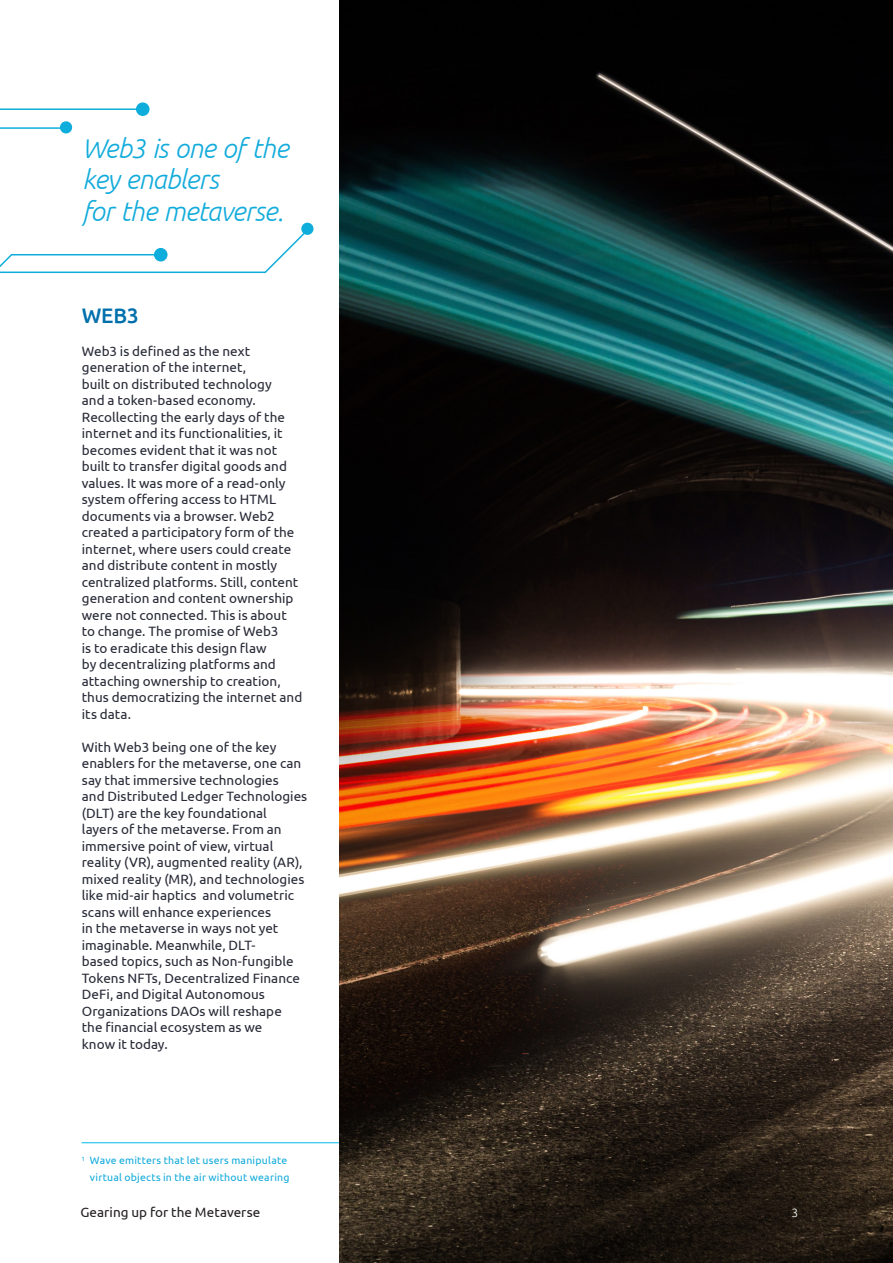
<style>
.page{position:relative;width:893px;height:1263px;background:#fff}
.page>*{position:absolute;margin:0;border:0;box-sizing:border-box;transform-origin:0 0}
.quote{font:italic 300 27px/31.5px "Ubuntu";letter-spacing:-.02em;color:#12abdb}
.Chapter_subtitle_1{font:500 21px "Ubuntu";color:#0070ad}
.H6-body{font:13.5px/16.5px "Ubuntu";color:#272936}
.t1{font:13.5px "Ubuntu";letter-spacing:.005em;color:#231f20}
.t2{font:300 12px "Ubuntu";color:#fff}
.H1-Title-table{font:10.5px/16.5px "Ubuntu";letter-spacing:.02em;color:#12abdb;text-align:right}
</style>
<div class="page">
<hr style="left:82px;top:1142px;width:477px;height:1px;background:#00b9e7">
<div style="left:302px;top:223px;width:11px;height:11px;background:#0eaddb;border-radius:50%"></div>
<div style="left:301px;top:223px;width:12px;height:12px;border:1px solid #0eaddb;border-radius:50%"></div>
<svg style="left:0;top:227px;width:310px;height:47px"></svg>
<div style="left:137px;top:103px;width:12px;height:12px;background:#0eaddb;border-radius:50%"></div>
<div style="left:136px;top:102px;width:14px;height:14px;border:2px solid #0eaddb;border-radius:50%"></div>
<svg style="left:0;top:108px;width:144px;height:26px"></svg>
<img style="left:340px;top:0;width:553px;height:1263px">
<p class="quote" style="left:82px;top:131px;width:208px">Web3 is one of the key enablers<br>for the metaverse.</p>
<p class="Chapter_subtitle_1" style="left:82px;top:302px;width:59px">WEB3</p>
<p class="H6-body" style="left:82px;top:342px;width:222px">Web3 is defined as the next generation of the internet,<br>built on distributed technology<br>and a token-based economy.<br>Recollecting the early days of the internet and its functionalities, it becomes evident that it was not built to transfer digital goods and values. It was more of a read-only system offering access to HTML documents via a browser. Web2 created a participatory form of the internet, where users could create and distribute content in mostly centralized platforms. Still, content generation and content ownership were not connected. This is about to change. The promise of Web3<br>is to eradicate this design flaw<br>by decentralizing platforms and attaching ownership to creation, thus democratizing the internet and its data.</p>
<p class="H6-body" style="left:82px;top:738px;width:227px">With Web3 being one of the key enablers for the metaverse, one can say that immersive technologies<br>and Distributed Ledger Technologies (DLT) are the key foundational<br>layers of the metaverse. From an immersive point of view, virtual reality (VR), augmented reality (AR), mixed reality (MR), and technologies like mid-air haptics and volumetric scans will enhance experiences<br>in the metaverse in ways not yet imaginable. Meanwhile, DLT-<br>based topics, such as Non-fungible<br>Tokens NFTs, Decentralized Finance<br>DeFi, and Digital Autonomous<br>Organizations DAOs will reshape<br>the financial ecosystem as we<br>know it today.</p>
<p class="H1-Title-table" style="left:82px;top:1152px;width:209px"><sup>1</sup> Wave emitters that let users manipulate virtual objects in the air without wearing</p>
<p class="t1" style="left:80px;top:1204px;width:181px">Gearing up for the Metaverse</p>
<p class="t2" style="left:791px;top:1205px;width:8px">3</p>
</div>
